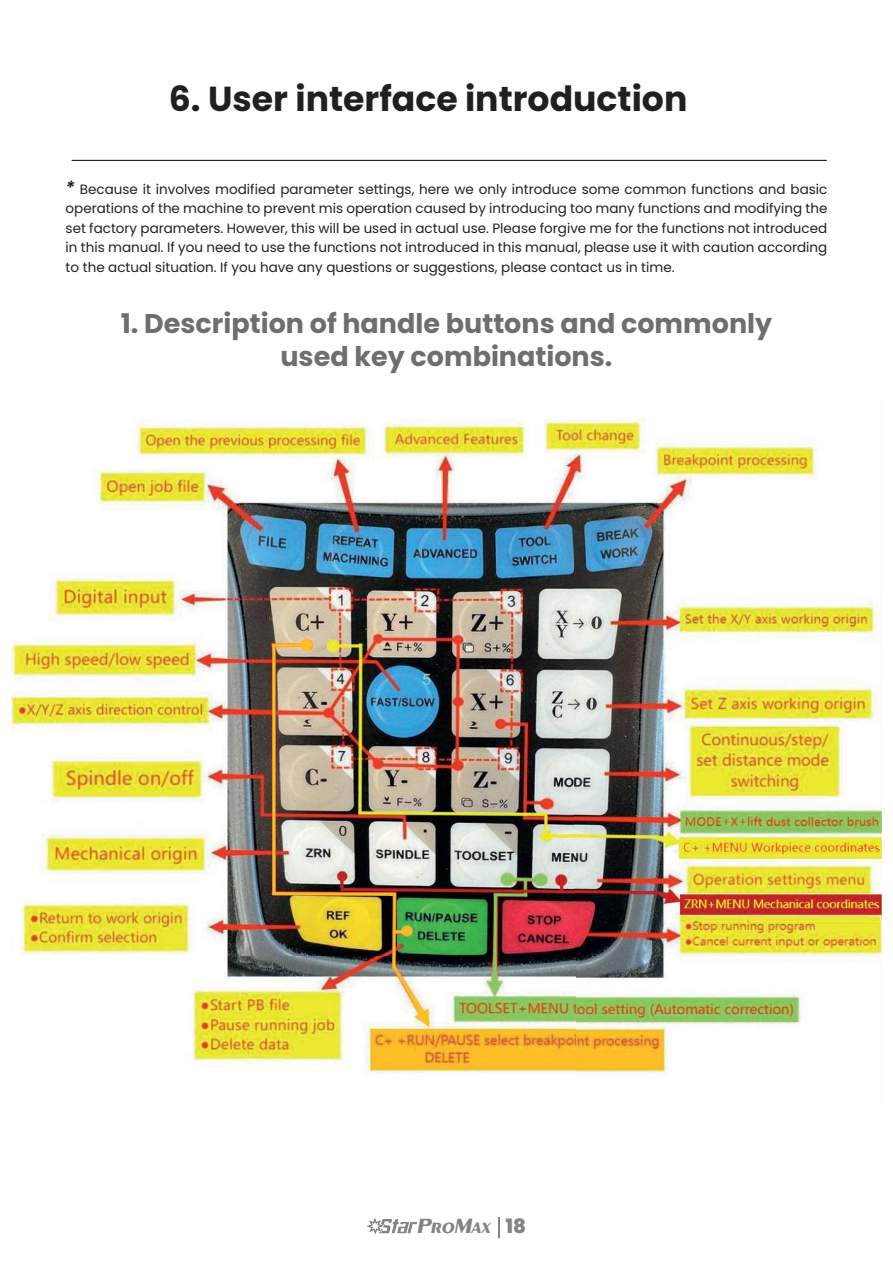
<style>
.page{position:relative;width:893px;height:1263px;background:#fff}
.page>*{position:absolute;margin:0;border:0;box-sizing:border-box;transform-origin:0 0}
.t1{font:700 34.65px "Poppins";color:#231f20}
.t2{font:700 27px/32.4px "Poppins";color:#6d6e71;text-align:center}
.t3{font:italic 700 19.8px "Greyhound";color:#818386}
.t4{font:13.5px/19.5px "Poppins";color:#231f20;text-align:justify}
.s1{font-weight:600;font-style:italic;font-size:18px}
.s2{font-family:"Poppins";font-weight:800;font-style:normal}
</style>
<div class="page">
<img style="left:12px;top:418px;width:869px;height:657px">
<svg style="left:367px;top:1218px;width:50px;height:16px"></svg>
<hr style="left:498px;top:1217px;width:2px;height:21px;background:#818386">
<hr style="left:72px;top:160px;width:755px;height:1px;background:#000001">
<h1 class="t1" style="left:169px;top:79px;width:520px">6. User interface introduction</h1>
<p class="t4" style="left:66px;top:179px;width:763px"><span class="s1">*</span> Because it involves modified parameter settings, here we only introduce some common functions and basic operations of the machine to prevent mis operation caused by introducing too many functions and modifying the set factory parameters. However, this will be used in actual use. Please forgive me for the functions not introduced in this manual. If you need to use the functions not introduced in this manual, please use it with caution according to the actual situation. If you have any questions or suggestions, please contact us in time.</p>
<h2 class="t2" style="left:121px;top:308px;width:653px">1. Description of handle buttons and commonly used key combinations.</h2>
<h3 class="t3" style="left:416px;top:1215px;width:111px">ProMax <span class="s2">18</span></h3>
</div>
